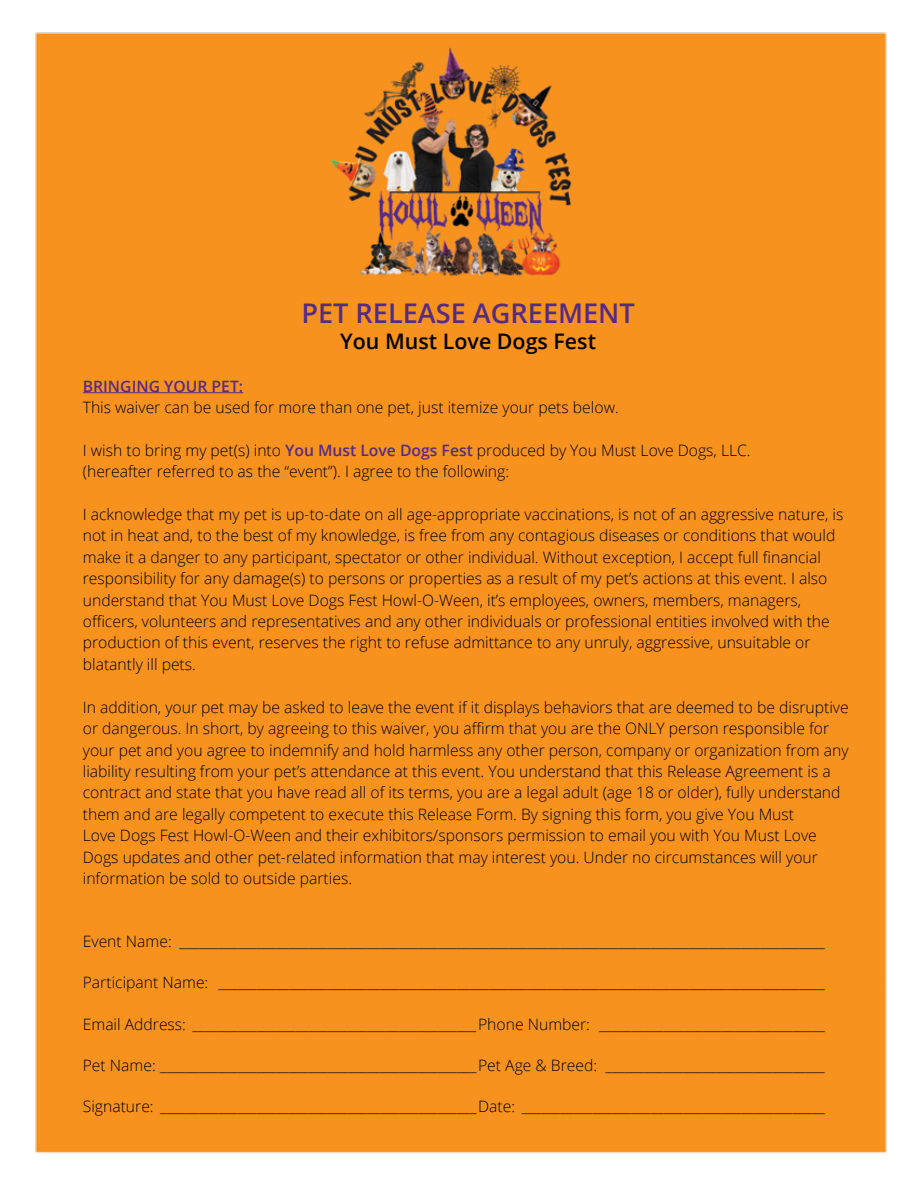
<style>
.page{position:relative;width:918px;height:1188px;background:#fff}
.page>*{position:absolute;margin:0;border:0;box-sizing:border-box;transform-origin:0 0}
.t1{font:600 27.15px "Open Sans";color:#552b86}
.t2{font:600 21.45px "Open Sans";color:#000}
.t3{font:300 15.75px/21.5px "Open Sans";color:#000}
.t4{font:600 15.75px "Open Sans";color:#552b86}
.s1{font-weight:600;color:#552b86}
</style>
<div class="page">
<div style="left:35px;top:32px;width:852px;height:1121px;background:#f7921e"></div>
<hr style="left:83px;top:392px;width:160px;height:1px;background:#552b86">
<h1 class="t1" style="left:301px;top:295px;width:335px">PET RELEASE AGREEMENT</h1>
<h2 class="t2" style="left:340px;top:326px;width:257px">You Must Love Dogs Fest</h2>
<p class="t4" style="left:83px;top:375px;width:162px">BRINGING YOUR PET:</p>
<p class="t3" style="left:83px;top:396px;width:537px">This waiver can be used for more than one pet, just itemize your pets below.</p>
<p class="t3" style="left:83px;top:439px;width:669px">I wish to bring my pet(s) into <span class="s1">You Must Love Dogs Fest</span> produced by You Must Love Dogs, LLC. (hereafter referred to as the “event”). I agree to the following:</p>
<p class="t3" style="left:83px;top:503px;width:762px">I acknowledge that my pet is up-to-date on all age-appropriate vaccinations, is not of an aggressive nature, is not in heat and, to the best of my knowledge, is free from any contagious diseases or conditions that would make it a danger to any participant, spectator or other individual. Without exception, I accept full financial responsibility for any damage(s) to persons or properties as a result of my pet’s actions at this event. I also understand that You Must Love Dogs Fest Howl-O-Ween, it’s employees, owners, members, managers, officers, volunteers and representatives and any other individuals or professional entities involved with the production of this event, reserves the right to refuse admittance to any unruly, aggressive, unsuitable or blatantly ill pets.</p>
<p class="t3" style="left:83px;top:696px;width:767px">In addition, your pet may be asked to leave the event if it displays behaviors that are deemed to be disruptive or dangerous. In short, by agreeing to this waiver, you affirm that you are the ONLY person responsible for your pet and you agree to indemnify and hold harmless any other person, company or organization from any liability resulting from your pet’s attendance at this event. You understand that this Release Agreement is a contract and state that you have read all of its terms, you are a legal adult (age 18 or older), fully understand them and are legally competent to execute this Release Form. By signing this form, you give You Must<br>Love Dogs Fest Howl-O-Ween and their exhibitors/sponsors permission to email you with You Must Love Dogs updates and other pet-related information that may interest you. Under no circumstances will your information be sold to outside parties.</p>
<p class="t3" style="left:83px;top:930px;width:744px">Event Name: ____________________________________________________________________________________________________</p>
<p class="t3" style="left:83px;top:971px;width:744px">Participant Name: ______________________________________________________________________________________________</p>
<p class="t3" style="left:83px;top:1013px;width:744px">Email Address: ____________________________________________Phone Number: ___________________________________</p>
<p class="t3" style="left:83px;top:1054px;width:744px">Pet Name: _________________________________________________Pet Age &amp; Breed: __________________________________</p>
<p class="t3" style="left:83px;top:1095px;width:744px">Signature: _________________________________________________Date: _______________________________________________</p>
</div>
